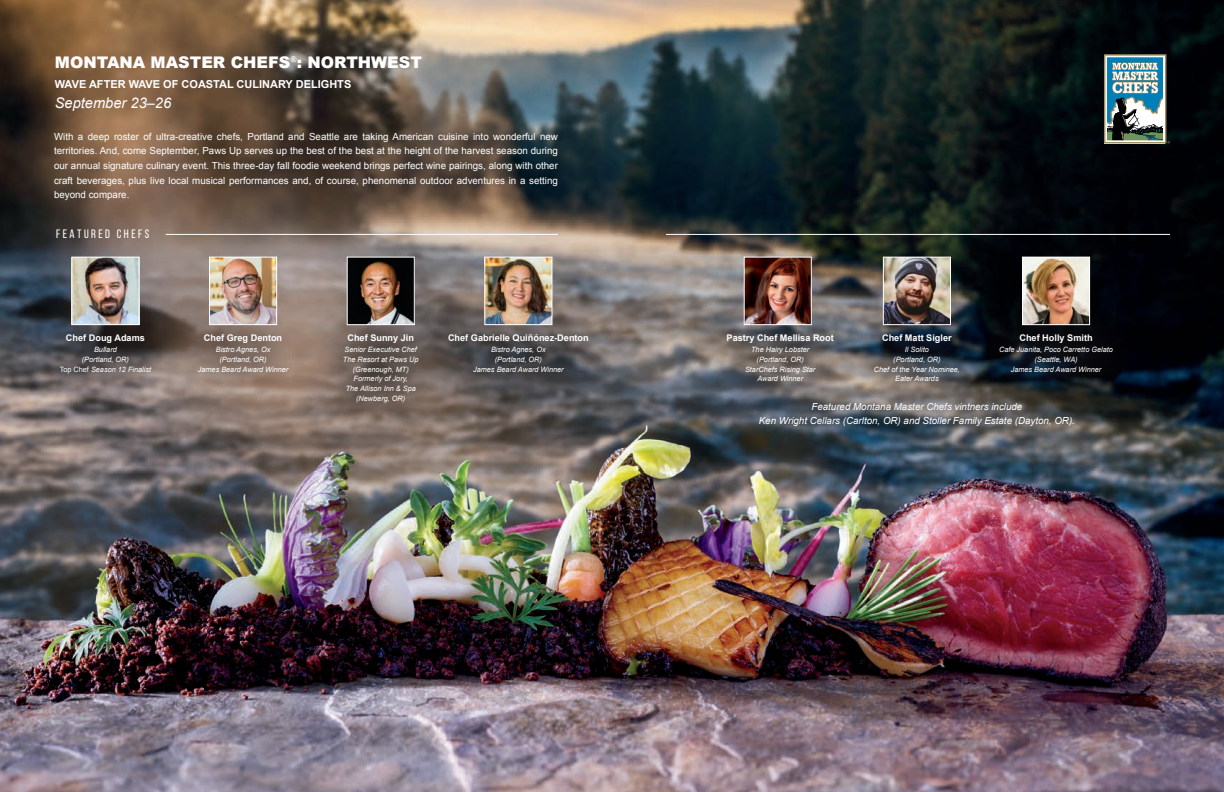
<style>
.page{position:relative;width:1224px;height:792px;background:#fff}
.page>*{position:absolute;margin:0;border:0;box-sizing:border-box;transform-origin:0 0}
.t1{font:900 16px "Arial";color:#fff}
.t2{font:italic 14.6px "Arial";color:#fff}
.t3{font:12.2px "Bebas Neue";letter-spacing:.2em;color:#fff}
.t4{font:700 11px "Arial";color:#fff}
.t5{font:9.8px/14.6px "Arial";color:#fff;text-align:justify}
.t6{font:italic 9.8px "Arial";color:#fff}
.Bodycopy_Gold{font:700 9.1px "Arial";color:#fff}
.Bodycopy_Gold-2{font:italic 7.3px/9.8px "Arial";color:#fff;text-align:center}
.s1{font-style:normal}
</style>
<div class="page">
<img style="left:0;top:0;width:1224px;height:792px">
<div style="left:22px;top:294px;width:168px;height:119px;background:#231f20;opacity:.49"></div>
<div style="left:160px;top:294px;width:167px;height:119px;background:#231f20;opacity:.49"></div>
<img style="left:74px;top:259px;width:63px;height:64px">
<div style="left:72px;top:257px;width:67px;height:68px;border:1px solid #fff"></div>
<img style="left:211px;top:259px;width:64px;height:64px">
<div style="left:209px;top:257px;width:68px;height:68px;border:1px solid #fff"></div>
<hr style="left:166px;top:234px;width:392px;height:1px;background:#fff">
<hr style="left:666px;top:234px;width:504px;height:1px;background:#fff">
<div style="left:410px;top:294px;width:217px;height:119px;background:#231f20;opacity:.49"></div>
<div style="left:688px;top:294px;width:184px;height:128px;background:#231f20;opacity:.49"></div>
<div style="left:836px;top:294px;width:161px;height:128px;background:#231f20;opacity:.49"></div>
<div style="left:962px;top:294px;width:189px;height:119px;background:#231f20;opacity:.49"></div>
<img style="left:487px;top:259px;width:63px;height:64px">
<div style="left:485px;top:257px;width:67px;height:68px;border:1px solid #fff"></div>
<img style="left:746px;top:259px;width:64px;height:64px">
<div style="left:744px;top:257px;width:68px;height:68px;border:1px solid #fff"></div>
<img style="left:885px;top:259px;width:64px;height:64px">
<div style="left:883px;top:257px;width:68px;height:68px;border:1px solid #fff"></div>
<img style="left:1024px;top:259px;width:64px;height:64px">
<div style="left:1022px;top:257px;width:68px;height:68px;border:1px solid #fff"></div>
<svg style="left:1104px;top:54px;width:66px;height:89px"></svg>
<div style="left:305px;top:294px;width:153px;height:149px;background:#231f20;opacity:.49"></div>
<img style="left:349px;top:259px;width:64px;height:64px">
<div style="left:347px;top:257px;width:68px;height:68px;border:1px solid #fff"></div>
<p class="t1" style="left:55px;top:51px;width:369px">MONTANA MASTER CHEFS<sup>®</sup>: NORTHWEST</p>
<p class="t4" style="left:55px;top:77px;width:298px">WAVE AFTER WAVE OF COASTAL CULINARY DELIGHTS</p>
<p class="t2" style="left:55px;top:95px;width:118px">September 23–26</p>
<p class="t5" style="left:54px;top:129px;width:505px">With a deep roster of ultra-creative chefs, Portland and Seattle are taking American cuisine into wonderful new territories. And, come September, Paws Up serves up the best of the best at the height of the harvest season during our annual signature culinary event. This three-day fall foodie weekend brings perfect wine pairings, along with other craft beverages, plus live local musical performances and, of course, phenomenal outdoor adventures in a setting beyond compare.</p>
<p class="t3" style="left:56px;top:227px;width:95px">FEATURED CHEFS</p>
<p class="Bodycopy_Gold" style="left:66px;top:332px;width:80px">Chef Doug Adams</p>
<p class="Bodycopy_Gold-2" style="left:94px;top:345px;width:24px">Bullard</p>
<p class="Bodycopy_Gold-2" style="left:82px;top:354px;width:49px">(Portland, OR)</p>
<p class="Bodycopy_Gold-2" style="left:60px;top:364px;width:93px"><span class="s1">Top Chef</span> Season 12 Finalist</p>
<p class="Bodycopy_Gold" style="left:204px;top:332px;width:80px">Chef Greg Denton</p>
<p class="Bodycopy_Gold-2" style="left:216px;top:345px;width:56px">Bistro Agnes, Ox</p>
<p class="Bodycopy_Gold-2" style="left:220px;top:354px;width:49px">(Portland, OR)</p>
<p class="Bodycopy_Gold-2" style="left:198px;top:364px;width:92px">James Beard Award Winner</p>
<p class="Bodycopy_Gold" style="left:347px;top:332px;width:68px">Chef Sunny Jin</p>
<p class="Bodycopy_Gold-2" style="left:345px;top:345px;width:74px">Senior Executive Chef</p>
<p class="Bodycopy_Gold-2" style="left:343px;top:354px;width:77px">The Resort at Paws Up</p>
<p class="Bodycopy_Gold-2" style="left:353px;top:364px;width:58px">(Greenough, MT)</p>
<p class="Bodycopy_Gold-2" style="left:354px;top:374px;width:56px">Formerly of Jory,</p>
<p class="Bodycopy_Gold-2" style="left:346px;top:384px;width:72px">The Allison Inn &amp; Spa</p>
<p class="Bodycopy_Gold-2" style="left:356px;top:394px;width:51px">(Newberg, OR)</p>
<p class="Bodycopy_Gold" style="left:448px;top:332px;width:142px">Chef Gabrielle Quiñónez-Denton</p>
<p class="Bodycopy_Gold-2" style="left:491px;top:345px;width:56px">Bistro Agnes, Ox</p>
<p class="Bodycopy_Gold-2" style="left:495px;top:354px;width:49px">(Portland, OR)</p>
<p class="Bodycopy_Gold-2" style="left:473px;top:364px;width:92px">James Beard Award Winner</p>
<p class="Bodycopy_Gold" style="left:727px;top:332px;width:109px">Pastry Chef Mellisa Root</p>
<p class="Bodycopy_Gold-2" style="left:751px;top:345px;width:60px">The Hairy Lobster</p>
<p class="Bodycopy_Gold-2" style="left:757px;top:354px;width:49px">(Portland, OR)</p>
<p class="Bodycopy_Gold-2" style="left:745px;top:364px;width:72px">StarChefs Rising Star<br>Award Winner</p>
<p class="Bodycopy_Gold" style="left:882px;top:332px;width:71px">Chef Matt Sigler</p>
<p class="Bodycopy_Gold-2" style="left:905px;top:345px;width:26px">Il Solito</p>
<p class="Bodycopy_Gold-2" style="left:893px;top:354px;width:49px">(Portland, OR)</p>
<p class="Bodycopy_Gold-2" style="left:874px;top:364px;width:88px">Chef of the Year Nominee,<br>Eater Awards</p>
<p class="Bodycopy_Gold" style="left:1019px;top:332px;width:75px">Chef Holly Smith</p>
<p class="Bodycopy_Gold-2" style="left:999px;top:345px;width:115px">Cafe Juanita, Poco Carretto Gelato</p>
<p class="Bodycopy_Gold-2" style="left:1034px;top:354px;width:45px">(Seattle, WA)</p>
<p class="Bodycopy_Gold-2" style="left:1011px;top:364px;width:92px">James Beard Award Winner</p>
<p class="t6" style="left:811px;top:401px;width:213px">Featured Montana Master Chefs vintners include</p>
<p class="t6" style="left:759px;top:415px;width:318px">Ken Wright Cellars (Carlton, OR) and Stoller Family Estate (Dayton, OR).</p>
</div>
